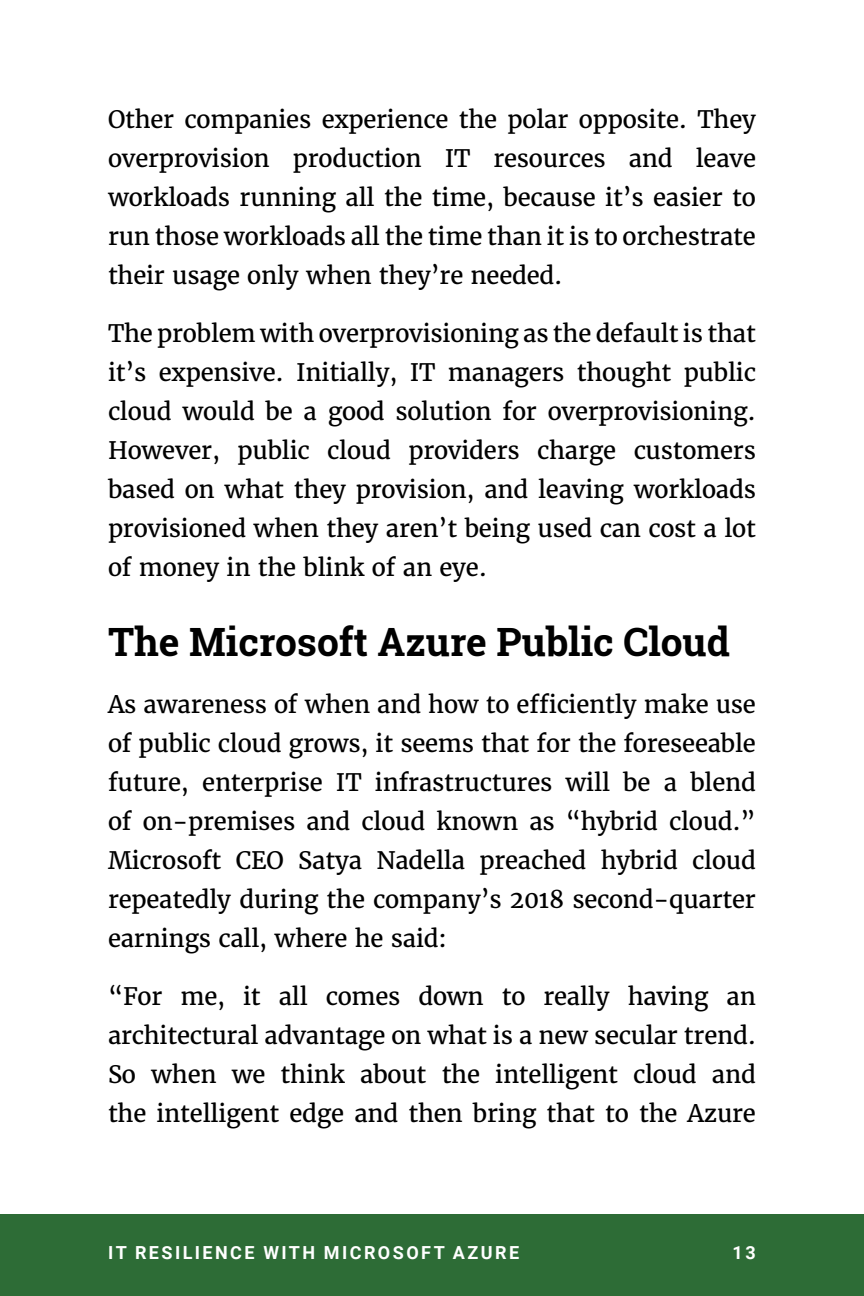
<style>
.page{position:relative;width:864px;height:1296px;background:#fff}
.page>*{position:absolute;margin:0;border:0;box-sizing:border-box;transform-origin:0 0}
.Heading_3{font:700 39px "Roboto Slab";color:#000}
.t1{font:24px/39px "Merriweather";letter-spacing:-.01em;color:#000;text-align:justify}
.t2{font:700 18px "Roboto";letter-spacing:.135em;color:#fff}
</style>
<div class="page">
<div style="left:0;top:1215px;width:864px;height:81px;background:#2d6c36"></div>
<p class="t1" style="left:108px;top:99px;width:650px">Other companies experience the polar opposite. They overprovision production IT resources and leave workloads running all the time, because it’s easier to run those workloads all the time than it is to orchestrate their usage only when they’re needed.</p>
<p class="t1" style="left:108px;top:314px;width:649px">The problem with overprovisioning as the default is that it’s expensive. Initially, IT managers thought public cloud would be a good solution for overprovisioning.<br>However, public cloud providers charge customers based on what they provision, and leaving workloads provisioned when they aren’t being used can cost a lot of money in the blink of an eye.</p>
<p class="Heading_3" style="left:108px;top:615px;width:623px">The Microsoft Azure Public Cloud</p>
<p class="t1" style="left:108px;top:684px;width:649px">As awareness of when and how to efficiently make use of public cloud grows, it seems that for the foreseeable future, enterprise IT infrastructures will be a blend of on-premises and cloud known as “hybrid cloud.” Microsoft CEO Satya Nadella preached hybrid cloud repeatedly during the company’s 2018 second-quarter earnings call, where he said:</p>
<p class="t1" style="left:108px;top:977px;width:650px">“For me, it all comes down to really having an architectural advantage on what is a new secular trend.<br>So when we think about the intelligent cloud and the intelligent edge and then bring that to the Azure</p>
<p class="t2" style="left:108px;top:1239px;width:412px">IT RESILIENCE WITH MICROSOFT AZURE</p>
<p class="t2" style="left:733px;top:1239px;width:25px">13</p>
</div>
